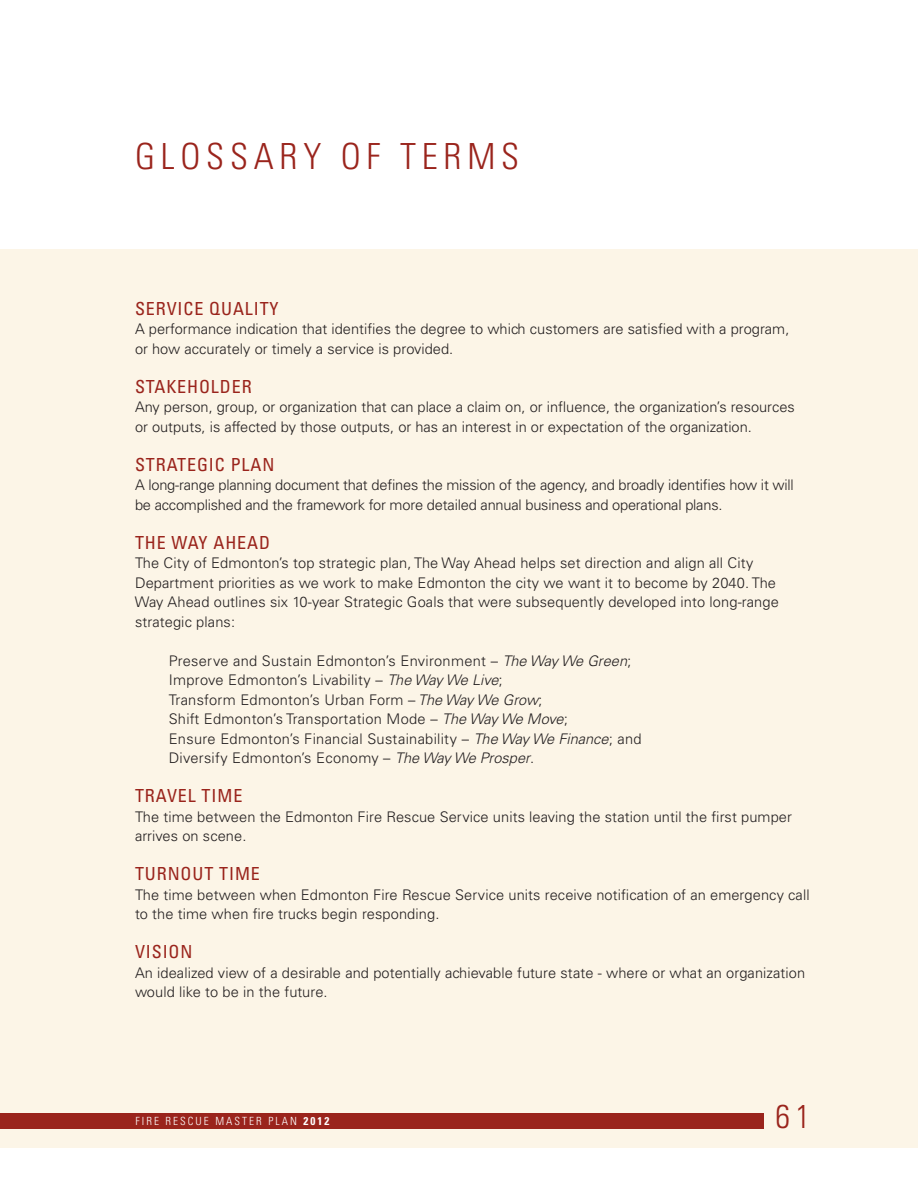
<style>
.page{position:relative;width:918px;height:1188px;background:#fff}
.page>*{position:absolute;margin:0;border:0;box-sizing:border-box;transform-origin:0 0}
.t1{font:300 condensed 36px "Univers";letter-spacing:.16em;color:#9a241c}
.t2{font:300 condensed 33px "Univers";color:#9a241c}
.t3{font:condensed 18px "Univers";letter-spacing:.05em;color:#9a241c}
.t4{font:300 14.7px/19.5px "Univers";color:#231f20}
.t5{font:300 condensed 11.25px "Univers";letter-spacing:.18em;color:#fff}
.s1{font-style:italic}
.s2{font-weight:700}
</style>
<div class="page">
<div style="left:0;top:249px;width:918px;height:899px;background:#fcf5e7"></div>
<div style="left:0;top:1113px;width:764px;height:15px;background:#9a241c"></div>
<h1 class="t1" style="left:135px;top:135px;width:386px">GLOSSARY OF TERMS</h1>
<p class="t3" style="left:135px;top:297px;width:52px">SERVICE</p>
<p class="t3" style="left:209px;top:297px;width:34px">QUALIT</p>
<p class="t3" style="left:270px;top:297px;width:10px">Y</p>
<p class="t4" style="left:135px;top:319px;width:656px">A performance indication that identifies the degree to which customers are satisfied with a program, or how accurately or timely a service is provided.</p>
<p class="t3" style="left:135px;top:375px;width:87px">STAKEHOLDER</p>
<p class="t4" style="left:135px;top:397px;width:661px">Any person, group, or organization that can place a claim on, or influence, the organization’s resources or outputs, is affected by those outputs, or has an interest in or expectation of the organization.</p>
<p class="t3" style="left:135px;top:453px;width:22px">STRATE</p>
<p class="t3" style="left:197px;top:453px;width:79px">GIC PLAN</p>
<p class="t4" style="left:135px;top:475px;width:660px">A long-range planning document that defines the mission of the agency, and broadly identifies how it will be accomplished and the framework for more detailed annual business and operational plans.</p>
<p class="t3" style="left:135px;top:531px;width:114px">THE WAY AHEAD</p>
<p class="t4" style="left:135px;top:553px;width:645px">The City of Edmonton’s top strategic plan, The Way Ahead helps set direction and align all City Department priorities as we work to make Edmonton the city we want it to become by 2040. The Way Ahead outlines six 10-year Strategic Goals that were subsequently developed into long-range strategic plans:</p>
<p class="t4" style="left:169px;top:651px;width:474px">Preserve and Sustain Edmonton’s E nvironment – <span class="s1">The Way We Green</span>;<br>I mprove Edmonton’s Livability – <span class="s1">The Way We Live</span>;<br>Transform Edmonton’s U rban Form – <span class="s1">The Way We Grow</span>;<br>Shift Edmonton’s Transportation M ode – <span class="s1">The Way We Move</span>;<br>Ensure Edmonton’s Financial Sustainability – <span class="s1">The Way We Finance</span>; and D iversify E dmonton’s E conomy – <span class="s1">The Way We Prosper</span>.</p>
<p class="t3" style="left:135px;top:784px;width:107px">TRAVEL TI ME</p>
<p class="t4" style="left:135px;top:807px;width:659px">The time between the Edmonton Fire Rescue Service units leaving the station until the first pumper arrives on scene.</p>
<p class="t3" style="left:135px;top:862px;width:124px">TURNOUT TIME</p>
<p class="t4" style="left:135px;top:885px;width:676px">The time between when Edmonton Fire Rescue Service units receive notification of an emergency call to the time when fire trucks begin responding.</p>
<p class="t3" style="left:135px;top:940px;width:9px">VISI</p>
<p class="t3" style="left:169px;top:940px;width:25px">ON</p>
<p class="t4" style="left:135px;top:963px;width:672px">An idealized view of a desirable and potentially achievable future state - where or what an organization would like to be in the future.</p>
<p class="t5" style="left:136px;top:1114px;width:196px">FIRE RESCUE MASTER PLAN <span class="s2">2012</span></p>
<h2 class="t2" style="left:775px;top:1097px;width:36px">61</h2>
</div>
